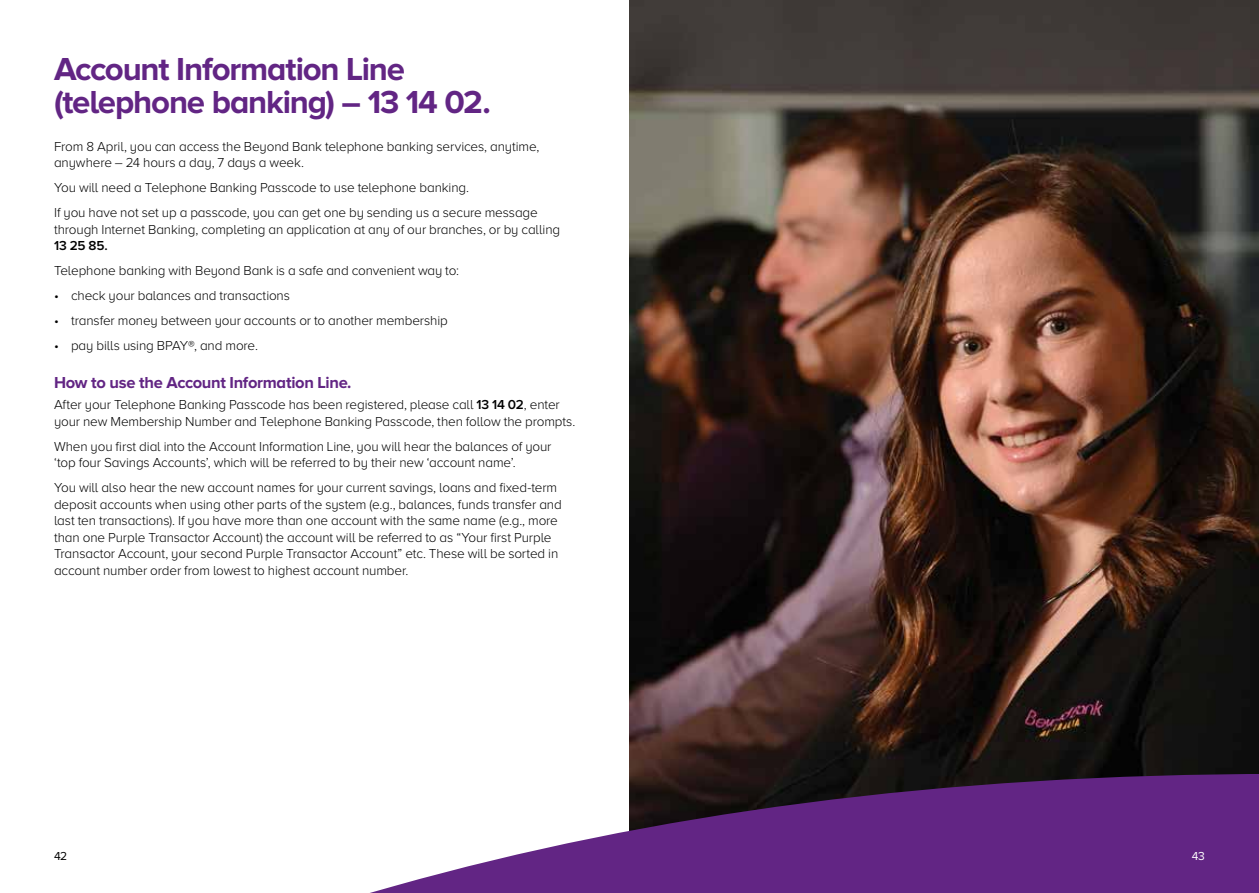
<style>
.page{position:relative;width:1259px;height:893px;background:#fff}
.page>*{position:absolute;margin:0;border:0;box-sizing:border-box;transform-origin:0 0}
.t1{font:700 33px/33px "Proxima Nova A";letter-spacing:-.035em;color:#622584}
.t2{font:700 16.5px "Proxima Nova A";letter-spacing:-.02em;color:#622584}
.t3{font:300 13.5px/16.5px "Proxima Nova A";letter-spacing:-.01em;color:#000}
.t4{font:600 13.5px "Proxima Nova A";color:#000}
.t5{font:12px "Proxima Nova A";color:#000}
.t6{font:12px "Proxima Nova A";color:#fff}
.s1{font-weight:600}
</style>
<div class="page">
<img style="left:629px;top:0;width:630px;height:774px">
<svg style="left:370px;top:774px;width:889px;height:119px;fill:#622584"></svg>
<h1 class="t1" style="left:54px;top:52px;width:438px">Account Information Line (telephone banking) – 13 14 02.</h1>
<p class="t3" style="left:54px;top:138px;width:487px">From 8 April, you can access the Beyond Bank telephone banking services, anytime, anywhere – 24 hours a day, 7 days a week.</p>
<p class="t3" style="left:54px;top:175px;width:485px;line-height:25px">You will need a Telephone Banking Passcode to use telephone banking.<br>If you have not set up a passcode, you can get one by sending us a secure message</p>
<p class="t3" style="left:54px;top:221px;width:508px">through Internet Banking, completing an application at any of our branches, or by calling</p>
<p class="t4" style="left:54px;top:238px;width:55px">13 25 85.</p>
<p class="t3" style="left:54px;top:262px;width:406px">Telephone banking with Beyond Bank is a safe and convenient way to:</p>
<p class="t3" style="left:54px;top:287px;width:237px">• check your balances and transactions</p>
<p class="t3" style="left:54px;top:312px;width:395px">• transfer money between your accounts or to another membership</p>
<p class="t3" style="left:54px;top:337px;width:205px">• pay bills using BPAY®, and more.</p>
<p class="t2" style="left:54px;top:373px;width:299px">How to use the Account Information Line.</p>
<p class="t3" style="left:54px;top:396px;width:523px">After your Telephone Banking Passcode has been registered, please call <span class="s1">13 14 02</span>, enter your new Membership Number and Telephone Banking Passcode, then follow the prompts.</p>
<p class="t3" style="left:54px;top:438px;width:499px">When you first dial into the Account Information Line, you will hear the balances of your ‘top four Savings Accounts’, which will be referred to by their new ‘account name’.</p>
<p class="t3" style="left:54px;top:479px;width:509px">You will also hear the new account names for your current savings, loans and fixed-term deposit accounts when using other parts of the system (e.g., balances, funds transfer and last ten transactions). If you have more than one account with the same name (e.g., more than one Purple Transactor Account) the account will be referred to as “Your first Purple Transactor Account, your second Purple Transactor Account” etc. These will be sorted in account number order from lowest to highest account number.</p>
<p class="t5" style="left:54px;top:849px;width:15px">42</p>
<p class="t6" style="left:1191px;top:849px;width:15px">43</p>
</div>
